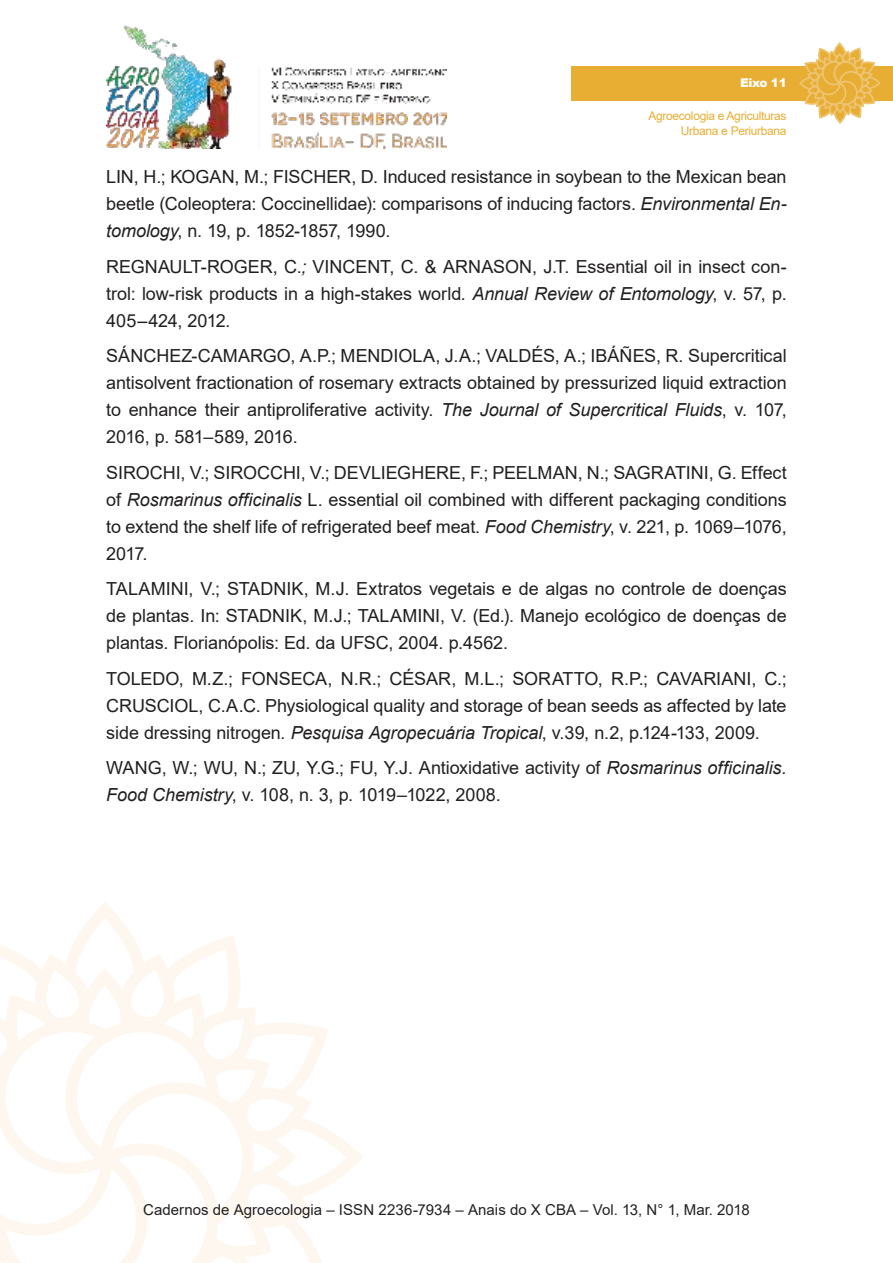
<style>
.page{position:relative;width:893px;height:1263px;background:#fff}
.page>*{position:absolute;margin:0;border:0;box-sizing:border-box;transform-origin:0 0}
.t1{font:18px/27px "Arial";letter-spacing:-.005em;color:#221f1f;text-align:justify}
.t2{font:15px "Arial";letter-spacing:.005em;color:#221f1f}
.t3{font:12px/14.4px "Arial";letter-spacing:-.025em;color:#e7ae33;text-align:right}
.t4{font:900 12px "Arial";letter-spacing:-.025em;color:#fff}
.s1{font-style:italic}
</style>
<div class="page">
<img style="left:106px;top:25px;width:340px;height:124px">
<svg style="left:0;top:910px;width:363px;height:353px"></svg>
<div style="left:571px;top:66px;width:322px;height:34px;background:#e7ae33"></div>
<svg style="left:798px;top:43px;width:83px;height:81px"></svg>
<p class="t4" style="left:740px;top:76px;width:48px">Eixo 11</p>
<p class="t3" style="left:648px;top:110px;width:140px">Agroecologia e Agriculturas<br>Urbana e Periurbana</p>
<p class="t1" style="left:106px;top:165px;width:682px">LIN, H.; KOGAN, M.; FISCHER, D. Induced resistance in soybean to the Mexican bean beetle (Coleoptera: Coccinellidae): comparisons of inducing factors. <span class="s1">Environmental En&shy;tomology</span>, n. 19, p. 1852-1857, 1990.</p>
<p class="t1" style="left:106px;top:255px;width:682px">REGNAULT-ROGER, C.<span class="s1">;</span> VINCENT, C. &amp; ARNASON, J.T. Essential oil in insect con&shy;trol: low-risk products in a high-stakes world<span class="s1">. Annual Review of Entomology</span>, v. 57, p.<br>405<span class="s1">–</span>424, 2012<span class="s1">.</span></p>
<p class="t1" style="left:106px;top:344px;width:682px">SÁNCHEZ-CAMARGO, A.P.; MENDIOLA, J.A.; VALDÉS, A.; IBÁÑES, R<span class="s1">.</span> Supercritical antisolvent fractionation of rosemary extracts obtained by pressurized liquid extraction to enhance their antiproliferative activity. <span class="s1">The Journal of Supercritical Fluids</span>, v. 107, 2016, p. 581–589, 2016.</p>
<p class="t1" style="left:106px;top:461px;width:682px">SIROCHI, V.; SIROCCHI, V.; DEVLIEGHERE, F.; PEELMAN, N.; SAGRATINI, G. Effect of <span class="s1">Rosmarinus officinalis</span> L. essential oil combined with different packaging conditions to extend the shelf life of refrigerated beef meat. <span class="s1">Food Chemistry</span>, v. 221, p. 1069–1076, 2017.</p>
<p class="t1" style="left:106px;top:577px;width:682px">TALAMINI, V.; STADNIK, M.J. Extratos vegetais e de algas no controle de doenças de plantas. In: STADNIK, M.J.; TALAMINI, V. (Ed.). Manejo ecológico de doenças de plantas. Florianópolis: Ed. da UFSC, 2004. p.4562.</p>
<p class="t1" style="left:106px;top:667px;width:682px">TOLEDO, M.Z.; FONSECA, N.R.; CÉSAR, M.L.; SORATTO, R.P.; CAVARIANI, C.; CRUSCIOL, C.A.C. Physiological quality and storage of bean seeds as affected by late side dressing nitrogen<span class="s1">. Pesquisa Agropecuária Tropical</span>, v.39, n.2, p.124-133, 2009.</p>
<p class="t1" style="left:106px;top:756px;width:682px">WANG, W.; WU, N.; ZU, Y.G.; FU, Y.J. Antioxidative activity of <span class="s1">Rosmarinus officinalis.<br>Food Chemistry</span>, v. 108, n. 3, p. 1019–1022, 2008.</p>
<p class="t2" style="left:143px;top:1204px;width:608px">Cadernos de Agroecologia – ISSN 2236-7934 – Anais do X CBA – Vol. 13, N° 1, Mar. 2018</p>
</div>
